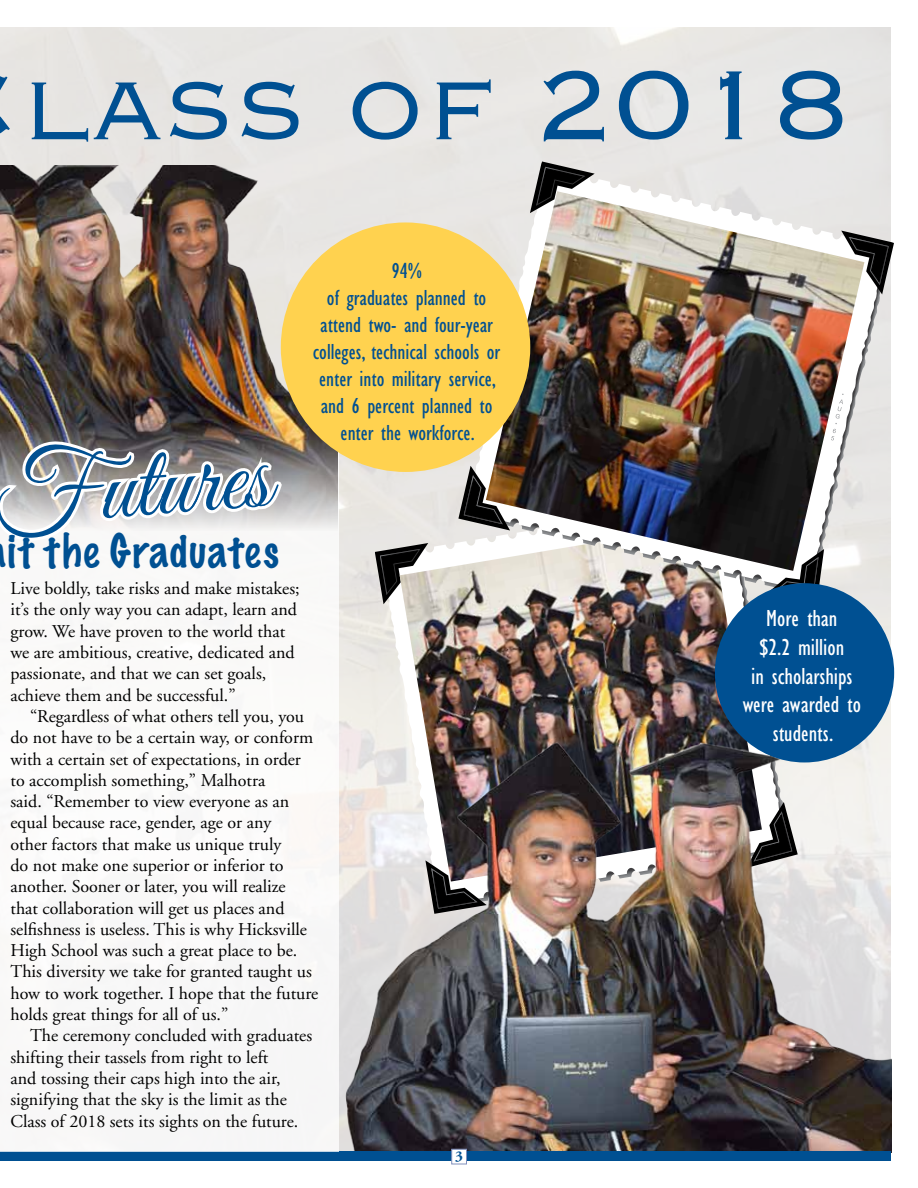
<style>
.page{position:relative;width:918px;height:1188px;background:#fff}
.page>*{position:absolute;margin:0;border:0;box-sizing:border-box;transform-origin:0 0}
.t1{font:300 128.85px "Copperplate";color:#005092}
.t2{font:102.6px "Great Vibes";color:#005092}
.t3{font:100 42px "Marker Felt";letter-spacing:.035em;color:#005092}
.t4{font:condensed 24px/28.8px "Gill Sans";color:#fff;text-align:center}
.t5{font:condensed 22.5px/27px "Gill Sans";color:#005092;text-align:center}
.t6{font:18px/21.3px "Adobe Garamond";color:#000}
.t7{font:700 15px "Adobe Garamond";color:#005092}
</style>
<div class="page">
<div style="left:467px;top:167px;width:421px;height:64px;background:#e8e7e5"></div>
<svg style="left:530px;top:161px;width:65px;height:30px;background:#70706f"></svg>
<img style="left:375px;top:231px;width:519px;height:510px">
<img style="left:279px;top:741px;width:613px;height:411px">
<div style="left:0;top:1152px;width:891px;height:9px;background:#005092"></div>
<div style="left:451px;top:1149px;width:16px;height:15px;background:#fff;border:1px solid #8190bc"></div>
<img style="left:486px;top:191px;width:378px;height:380px">
<div style="left:715px;top:583px;width:179px;height:179px;background:#005092;border-radius:50%"></div>
<div style="left:0;top:432px;width:339px;height:719px;background:#f9f9f8"></div>
<img style="left:0;top:165px;width:338px;height:363px">
<svg style="left:0;top:431px;width:286px;height:97px"></svg>
<div style="left:281px;top:222px;width:249px;height:250px;background:#ffd24f;border-radius:50%"></div>
<h1 class="t1" style="left:20px;top:21px;width:832px">lass of 2018</h1>
<h2 class="t2" style="left:-13px;top:442px;width:281px;rotate:-5deg">Futures</h2>
<h3 class="t3" style="left:7px;top:531px;width:273px">it the Graduates</h3>
<p class="t5" style="left:313px;top:258px;width:189px">94%<br>of graduates planned to attend two- and four-year colleges, technical schools or enter into military service, and 6 percent planned to enter the workforce.</p>
<p class="t6" style="left:10px;top:578px;width:291px">Live boldly, take risks and make mistakes; it’s the only way you can adapt, learn and grow. We have proven to the world that we are ambitious, creative, dedicated and passionate, and that we can set goals, achieve them and be successful.”</p>
<p class="t6" style="left:10px;top:706px;width:309px;text-indent:20px">“Regardless of what others tell you, you do not have to be a certain way, or conform with a certain set of expectations, in order to accomplish something,” Malhotra<br>said. “Remember to view everyone as an equal because race, gender, age or any<br>other factors that make us unique truly<br>do not make one superior or inferior to another. Sooner or later, you will realize<br>that collaboration will get us places and selfishness is useless. This is why Hicksville High School was such a great place to be.<br>This diversity we take for granted taught us how to work together. I hope that the future holds great things for all of us.”</p>
<p class="t6" style="left:10px;top:1025px;width:303px;text-indent:20px">The ceremony concluded with graduates shifting their tassels from right to left<br>and tossing their caps high into the air, signifying that the sky is the limit as the Class of 2018 sets its sights on the future.</p>
<p class="t7" style="left:455px;top:1148px;width:9px">3</p>
<h3 class="t4" style="left:743px;top:605px;width:120px">More than<br>$2.2 million<br>in scholarships were awarded to students.</h3>
</div>
